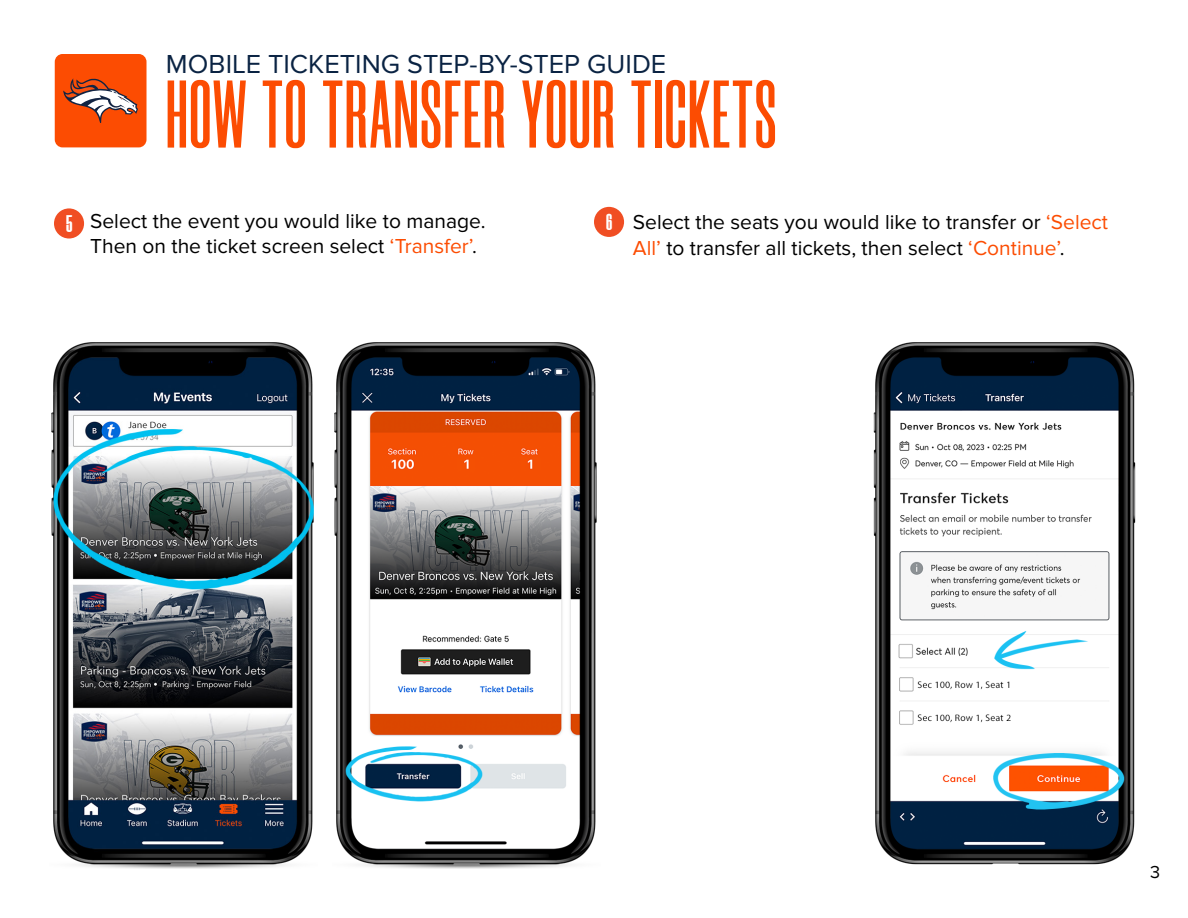
<style>
.page{position:relative;width:1188px;height:918px;background:#fff}
.page>*{position:absolute;margin:0;border:0;box-sizing:border-box;transform-origin:0 0}
.t1{font:600 96px "Morganite";letter-spacing:.02em;color:#fc4c02}
.t2{font:27px "Proxima Nova";color:#0a2343}
.t3{font:800 24px "Morganite";color:#fff;scale:1.09 1}
.t4{font:800 23.1px "Morganite";color:#fff;scale:1.09 1}
.t5{font:21px/25.2px "Proxima Nova";color:#000}
.t6{font:18px "Proxima Nova";color:#000}
.s1{color:#fc4c02}
</style>
<div class="page">
<div style="left:54px;top:208px;width:30px;height:31px;background:#f04e23;border-radius:50%"></div>
<div style="left:594px;top:207px;width:30px;height:30px;background:#f04e23;border-radius:50%"></div>
<div style="left:55px;top:54px;width:92px;height:93px;background:#fc4c02;border-radius:8px"></div>
<svg style="left:63px;top:78px;width:75px;height:45px"></svg>
<img style="left:51px;top:342px;width:263px;height:526px">
<img style="left:334px;top:342px;width:263px;height:526px">
<img style="left:873px;top:342px;width:263px;height:523px">
<p class="t2" style="left:166px;top:48px;width:502px">MOBILE TICKETING STEP-BY-STEP GUIDE</p>
<h1 class="t1" style="left:166px;top:66px;width:612px">HOW TO TRANSFER YOUR TICKETS</h1>
<p class="t3" style="left:66px;top:211px;width:7px">5</p>
<p class="t4" style="left:606px;top:210px;width:7px">6</p>
<p class="t5" style="left:90px;top:209px;width:397px">Select the event you would like to manage.</p>
<p class="t5" style="left:90px;top:234px;width:388px">Then on the ticket screen select <span class="s1">‘Transfer’</span>.</p>
<p class="t5" style="left:633px;top:210px;width:477px">Select the seats you would like to transfer or <span class="s1">‘Select<br>All’</span> to transfer all tickets, then select <span class="s1">‘Continue’</span>.</p>
<p class="t6" style="left:1150px;top:861px;width:12px">3</p>
</div>
